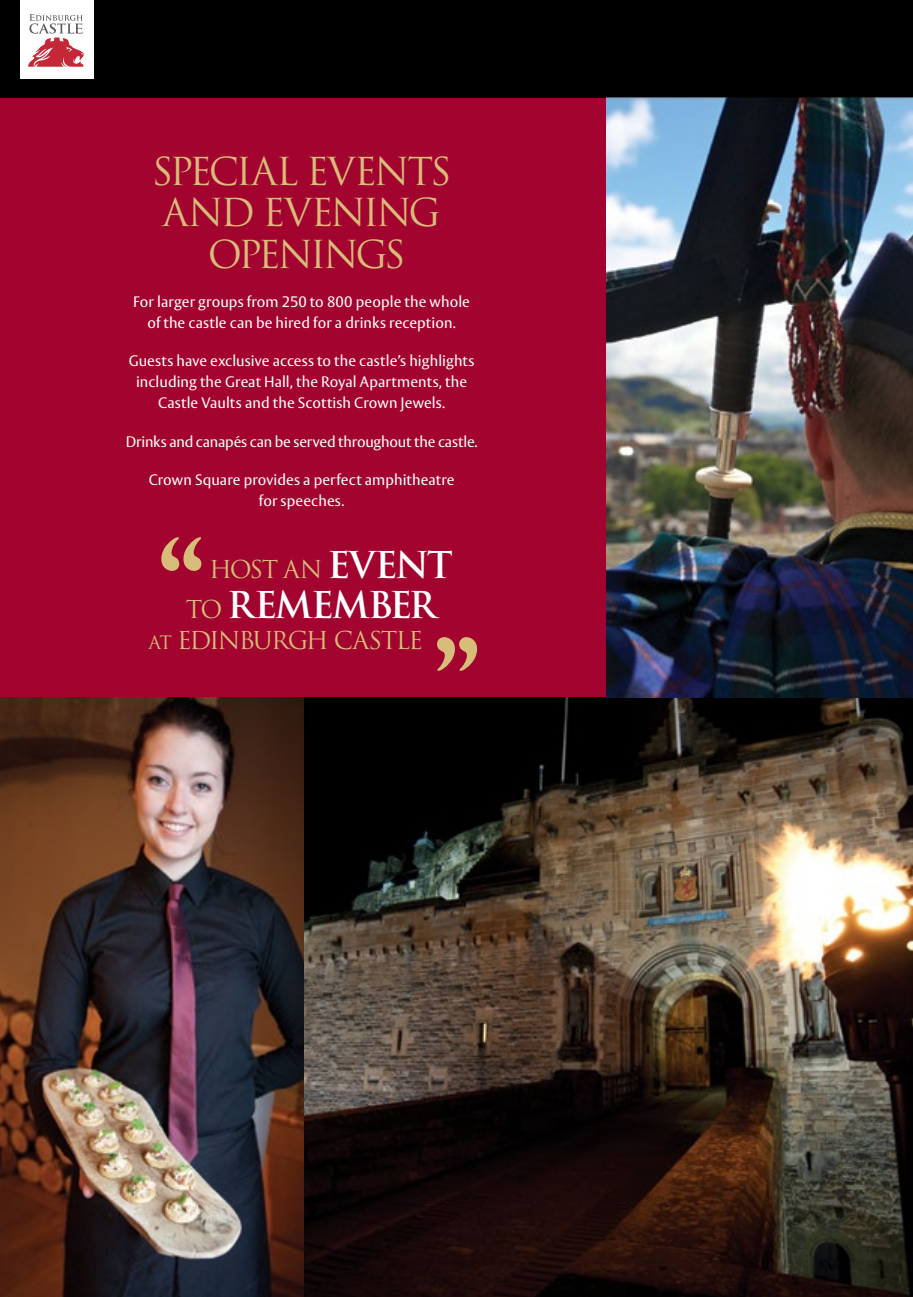
<style>
.page{position:relative;width:913px;height:1297px;background:#fff}
.page>*{position:absolute;margin:0;border:0;box-sizing:border-box;transform-origin:0 0}
.t1{font:700 117px "Adobe Caslon Pro";color:#d8bd7a}
.t2{font:37.5px/41.7px "Trajan";letter-spacing:-.08em;color:#d8bd7a;text-align:center}
.t3{font:700 36px "Trajan";letter-spacing:-.055em;color:#fff}
.t4{font:24px "Trajan";letter-spacing:-.075em;color:#d8bd7a}
.t5{font:15px/21px "Vesta";letter-spacing:.005em;color:#fff;text-align:center}
.t6{font:15px "Vesta";letter-spacing:-.015em;color:#fff}
.s1{font-weight:700;font-size:36px;color:#fff}
.s2{font-weight:400;font-size:24px;color:#d8bd7a}
.s3{font-size:18px}
</style>
<div class="page">
<div style="left:0;top:0;width:912px;height:98px;background:#000"></div>
<div style="left:0;top:98px;width:606px;height:599px;background:#a3042f"></div>
<img style="left:0;top:697px;width:912px;height:600px">
<img style="left:606px;top:98px;width:306px;height:599px">
<div style="left:20px;top:0;width:73px;height:79px;background:#fff"></div>
<svg style="left:28px;top:14px;width:56px;height:53px"></svg>
<h2 class="t2" style="left:152px;top:151px;width:301px">SPECIAL EVENTS<br>AND EVENING<br>OPENINGS</h2>
<p class="t5" style="left:133px;top:292px;width:338px">For larger groups from 250 to 800 people the whole of the castle can be hired for a drinks reception.</p>
<p class="t5" style="left:129px;top:351px;width:347px">Guests have exclusive access to the castle’s highlights including the Great Hall, the Royal Apartments, the<br>Castle Vaults and the Scottish Crown Jewels.</p>
<p class="t6" style="left:126px;top:432px;width:353px">Drinks and canapés can be served throughout the castle.</p>
<p class="t5" style="left:149px;top:470px;width:307px">Crown Square provides a perfect amphitheatre for speeches.</p>
<h1 class="t1" style="left:158px;top:513px;width:48px">“</h1>
<h3 class="t4" style="left:209px;top:555px;width:245px">HOST AN <span class="s1">EVENT</span></h3>
<h3 class="t3" style="left:186px;top:583px;width:252px"><span class="s2">TO</span> REMEMBER</h3>
<h3 class="t4" style="left:148px;top:626px;width:276px"><span class="s3">AT</span> EDINBURGH CASTLE</h3>
<h1 class="t1" style="left:433px;top:613px;width:48px">”</h1>
</div>
